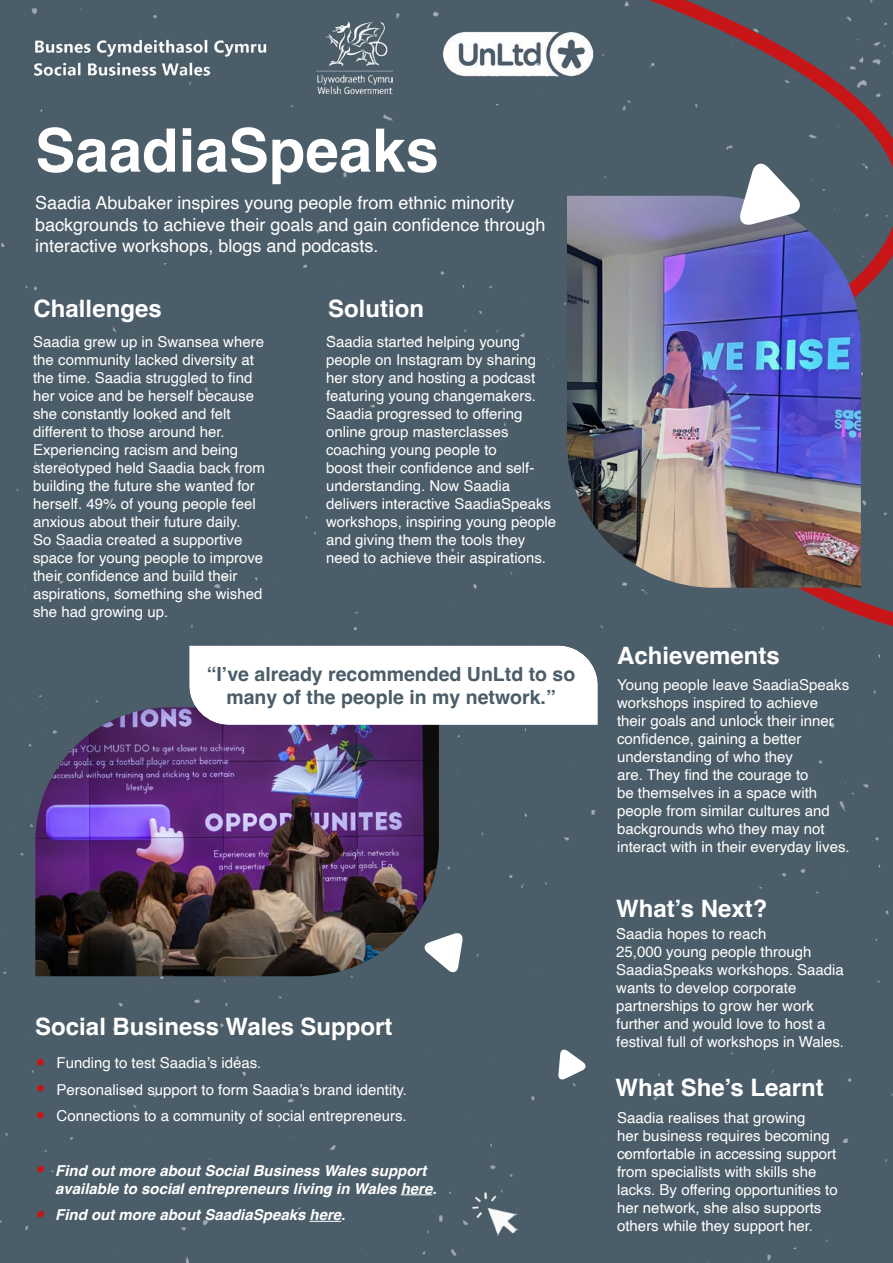
<style>
.page{position:relative;width:893px;height:1263px;background:#4b5d69}
.page>*{position:absolute;margin:0;border:0;box-sizing:border-box;transform-origin:0 0}
.t1{font:700 60px "Helvetica";color:#fff}
.t2{font:700 24px "Helvetica";color:#fff}
.t3{font:700 19.5px/23.4px "Helvetica";color:#4b5d69;text-align:center}
.t4{font:18px/21.6px "Helvetica";color:#fff}
.t5{font:15px/18px "Helvetica";color:#fff}
.t6{font:italic 700 15px/18px "Helvetica";color:#fff}
.s1{font-size:30px;color:#c81517}
</style>
<div class="page">
<div style="left:441px;top:0;width:452px;height:655px;background:#4b5d69"></div>
<img style="left:567px;top:196px;width:294px;height:392px">
<img style="left:35px;top:707px;width:404px;height:269px">
<div style="left:175px;top:634px;width:434px;height:93px;background:#fff;opacity:.16"></div>
<hr style="left:401px;top:1194px;width:31px;height:1px;background:#fff">
<hr style="left:309px;top:1221px;width:32px;height:1px;background:#fff">
<svg style="left:423px;top:932px;width:40px;height:42px"></svg>
<svg style="left:738px;top:161px;width:65px;height:66px"></svg>
<svg style="left:558px;top:1048px;width:29px;height:33px"></svg>
<img style="left:440px;top:32px;width:157px;height:44px">
<img style="left:16px;top:7px;width:254px;height:101px">
<img style="left:317px;top:21px;width:76px;height:72px">
<img style="left:471px;top:1190px;width:47px;height:47px">
<h1 class="t1" style="left:35px;top:114px;width:405px">SaadiaSpeaks</h1>
<p class="t4" style="left:35px;top:193px;width:512px">Saadia Abubaker inspires young people from ethnic minority backgrounds to achieve their goals and gain confidence through interactive workshops, blogs and podcasts.</p>
<h2 class="t2" style="left:34px;top:294px;width:130px">Challenges</h2>
<p class="t5" style="left:33px;top:333px;width:233px">Saadia grew up in Swansea where the community lacked diversity at the time. Saadia struggled to find her voice and be herself because she constantly looked and felt different to those around her.<br>Experiencing racism and being stereotyped held Saadia back from building the future she wanted for herself. 49% of young people feel anxious about their future daily.<br>So Saadia created a supportive space for young people to improve their confidence and build their aspirations, something she wished she had growing up.</p>
<h2 class="t2" style="left:328px;top:294px;width:97px">Solution</h2>
<p class="t5" style="left:326px;top:333px;width:232px">Saadia started helping young people on Instagram by sharing her story and hosting a podcast featuring young changemakers.<br>Saadia progressed to offering online group masterclasses coaching young people to<br>boost their confidence and self&shy;understanding. Now Saadia delivers interactive SaadiaSpeaks workshops, inspiring young people and giving them the tools they need to achieve their aspirations.</p>
<h3 class="t3" style="left:207px;top:664px;width:370px">“I’ve already recommended UnLtd to so many of the people in my network.”</h3>
<h2 class="t2" style="left:35px;top:1012px;width:359px">Social Business Wales Support</h2>
<p class="t5" style="left:35px;top:1054px;width:228px"><span class="s1">•</span> Funding to test Saadia’s ideas.</p>
<p class="t5" style="left:35px;top:1081px;width:373px"><span class="s1">•</span> Personalised support to form Saadia’s brand identity.</p>
<p class="t5" style="left:35px;top:1107px;width:373px"><span class="s1">•</span> Connections to a community of social entrepreneurs.</p>
<p class="t6" style="left:55px;top:1163px;width:383px;text-indent:-21px"><span class="s1">•</span> Find out more about Social Business Wales support available to social entrepreneurs living in Wales here.</p>
<p class="t6" style="left:34px;top:1207px;width:313px"><span class="s1">•</span> Find out more about SaadiaSpeaks here.</p>
<h2 class="t2" style="left:617px;top:640px;width:164px">Achievements</h2>
<p class="t5" style="left:617px;top:676px;width:234px">Young people leave SaadiaSpeaks workshops inspired to achieve their goals and unlock their inner confidence, gaining a better understanding of who they<br>are. They find the courage to<br>be themselves in a space with people from similar cultures and backgrounds who they may not interact with in their everyday lives.</p>
<h2 class="t2" style="left:616px;top:893px;width:153px">What’s Next?</h2>
<p class="t5" style="left:616px;top:925px;width:229px">Saadia hopes to reach<br>25,000 young people through<br>SaadiaSpeaks workshops. Saadia wants to develop corporate partnerships to grow her work further and would love to host a festival full of workshops in Wales.</p>
<h2 class="t2" style="left:615px;top:1072px;width:210px">What She’s Learnt</h2>
<p class="t5" style="left:617px;top:1109px;width:222px">Saadia realises that growing<br>her business requires becoming comfortable in accessing support from specialists with skills she lacks. By offering opportunities to her network, she also supports others while they support her.</p>
</div>
